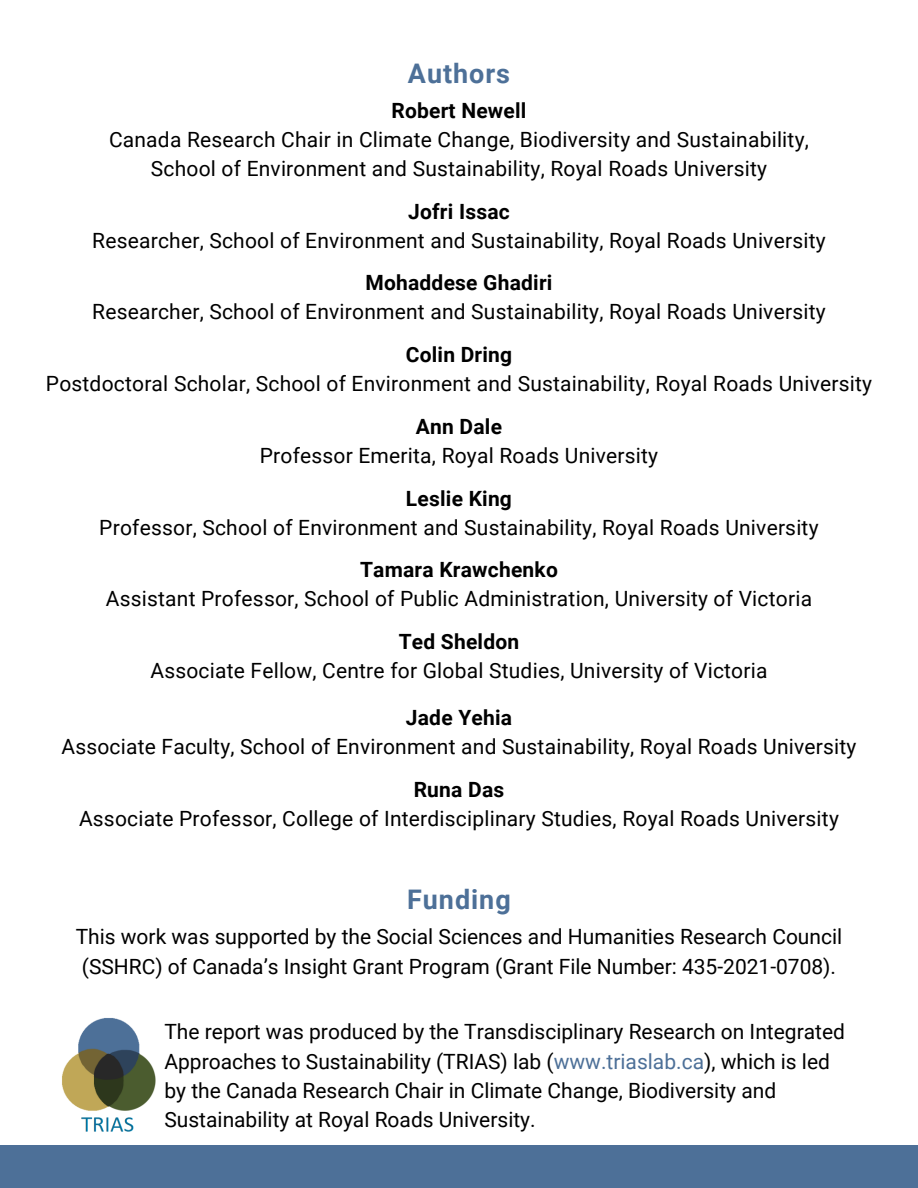
<style>
.page{position:relative;width:918px;height:1188px;background:#fff}
.page>*{position:absolute;margin:0;border:0;box-sizing:border-box;transform-origin:0 0}
.t1{font:700 27px "Roboto";letter-spacing:.035em;color:#4d7098}
.t2{font:21px/29.2px "Roboto";letter-spacing:.01em;color:#000}
.t3{font:700 21px "Roboto";letter-spacing:.01em;color:#000}
.s1{color:#4d7098}
</style>
<div class="page">
<div style="left:0;top:1146px;width:918px;height:42px;background:#4d7098"></div>
<img style="left:62px;top:1018px;width:94px;height:114px">
<p class="t1" style="left:408px;top:58px;width:104px">Authors</p>
<p class="t3" style="left:391px;top:99px;width:137px">Robert Newell</p>
<p class="t2" style="left:109px;top:125px;width:701px">Canada Research Chair in Climate Change, Biodiversity and Sustainability,</p>
<p class="t2" style="left:151px;top:154px;width:618px">School of Environment and Sustainability, Royal Roads University</p>
<p class="t3" style="left:408px;top:199px;width:103px">Jofri Issac</p>
<p class="t2" style="left:92px;top:226px;width:735px">Researcher, School of Environment and Sustainability, Royal Roads University</p>
<p class="t3" style="left:366px;top:271px;width:188px">Mohaddese Ghadiri</p>
<p class="t2" style="left:92px;top:297px;width:735px">Researcher, School of Environment and Sustainability, Royal Roads University</p>
<p class="t3" style="left:406px;top:343px;width:108px">Colin Dring</p>
<p class="t2" style="left:46px;top:369px;width:828px">Postdoctoral Scholar, School of Environment and Sustainability, Royal Roads University</p>
<p class="t3" style="left:416px;top:414px;width:88px">Ann Dale</p>
<p class="t2" style="left:260px;top:441px;width:400px">Professor Emerita, Royal Roads University</p>
<p class="t3" style="left:406px;top:486px;width:107px">Leslie King</p>
<p class="t2" style="left:99px;top:513px;width:721px">Professor, School of Environment and Sustainability, Royal Roads University</p>
<p class="t3" style="left:360px;top:558px;width:199px">Tamara Krawchenko</p>
<p class="t2" style="left:106px;top:584px;width:708px">Assistant Professor, School of Public Administration, University of Victoria</p>
<p class="t3" style="left:399px;top:630px;width:122px">Ted Sheldon</p>
<p class="t2" style="left:150px;top:656px;width:619px">Associate Fellow, Centre for Global Studies, University of Victoria</p>
<p class="t3" style="left:406px;top:706px;width:108px">Jade Yehia</p>
<p class="t2" style="left:61px;top:732px;width:797px">Associate Faculty, School of Environment and Sustainability, Royal Roads University</p>
<p class="t3" style="left:414px;top:778px;width:92px">Runa Das</p>
<p class="t2" style="left:79px;top:804px;width:761px">Associate Professor, College of Interdisciplinary Studies, Royal Roads University</p>
<p class="t1" style="left:407px;top:884px;width:105px">Funding</p>
<p class="t2" style="left:76px;top:923px;width:768px">This work was supported by the Social Sciences and Humanities Research Council (SSHRC) of Canada’s Insight Grant Program (Grant File Number: 435-2021-0708).</p>
<p class="t2" style="left:164px;top:1018px;width:682px">The report was produced by the Transdisciplinary Research on Integrated Approaches to Sustainability (TRIAS) lab (<span class="s1">www.triaslab.ca</span>), which is led by the Canada Research Chair in Climate Change, Biodiversity and Sustainability at Royal Roads University.</p>
</div>
